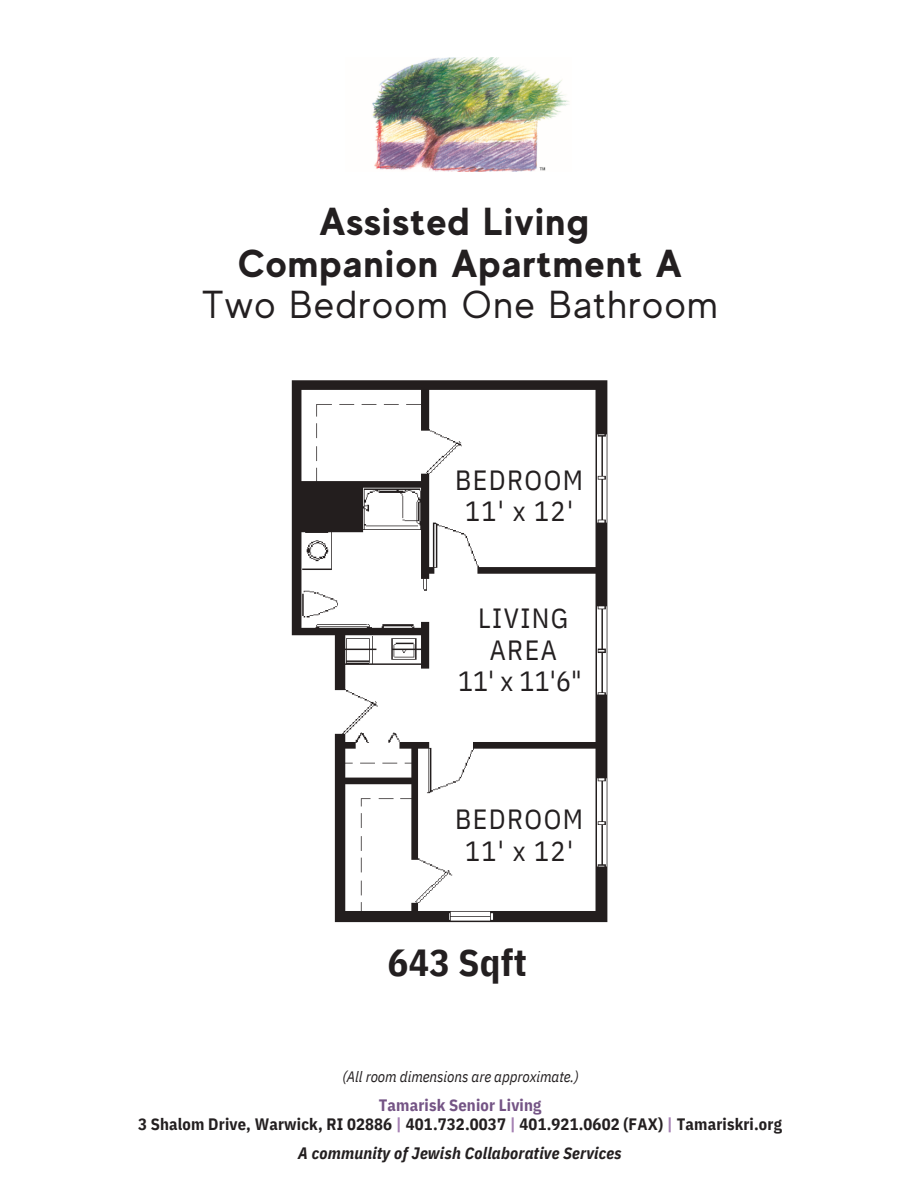
<style>
.page{position:relative;width:918px;height:1188px;background:#fff}
.page>*{position:absolute;margin:0;border:0;box-sizing:border-box;transform-origin:0 0}
.t1{font:700 39px/41.7px "MADE Evolve Sans";letter-spacing:.04em;color:#231f20;text-align:center}
.t2{font:700 37.65px "IBM Plex Sans Cond";letter-spacing:.01em;color:#231f20}
.t3{font:27.75px/31.5px "IBM Plex Sans Cond";letter-spacing:.05em;color:#231f20;text-align:center}
.t4{font:700 16.5px/19.2px "IBM Plex Sans Cond";letter-spacing:.01em;color:#231f20;text-align:center}
.t5{font:italic 700 16.5px "IBM Plex Sans Cond";letter-spacing:.01em;color:#231f20}
.t6{font:italic 15px "IBM Plex Sans Cond";letter-spacing:-.005em;color:#231f20}
.s1{font-weight:400}
.s2{color:#745485}
.s3{color:#a480b2}
</style>
<div class="page">
<img style="left:372px;top:57px;width:198px;height:114px">
<img style="left:291px;top:380px;width:317px;height:543px">
<h2 class="t1" style="left:202px;top:200px;width:517px">Assisted Living<br>Companion Apartment A<br><span class="s1">Two Bedroom One Bathroom</span></h2>
<h3 class="t3" style="left:455px;top:464px;width:129px">BEDROOM<br>11' x 12'</h3>
<p class="t3" style="left:458px;top:602px;width:125px">LIVING<br>AREA<br>11' x 11'6"</p>
<h1 class="t3" style="left:455px;top:803px;width:129px">BEDROOM<br>11' x 12'</h1>
<h3 class="t2" style="left:388px;top:938px;width:140px">643 Sqft</h3>
<p class="t6" style="left:342px;top:1067px;width:238px">(All room dimensions are approximate.)</p>
<p class="t4" style="left:138px;top:1095px;width:645px"><span class="s2">Tamarisk Senior Living<br></span>3 Shalom Drive, Warwick, RI 02886 <span class="s3">|</span> 401.732.0037 <span class="s3">|</span> 401.921.0602 (FAX) <span class="s3">|</span> Tamariskri.org</p>
<p class="t5" style="left:298px;top:1142px;width:325px">A community of Jewish Collaborative Services</p>
</div>
